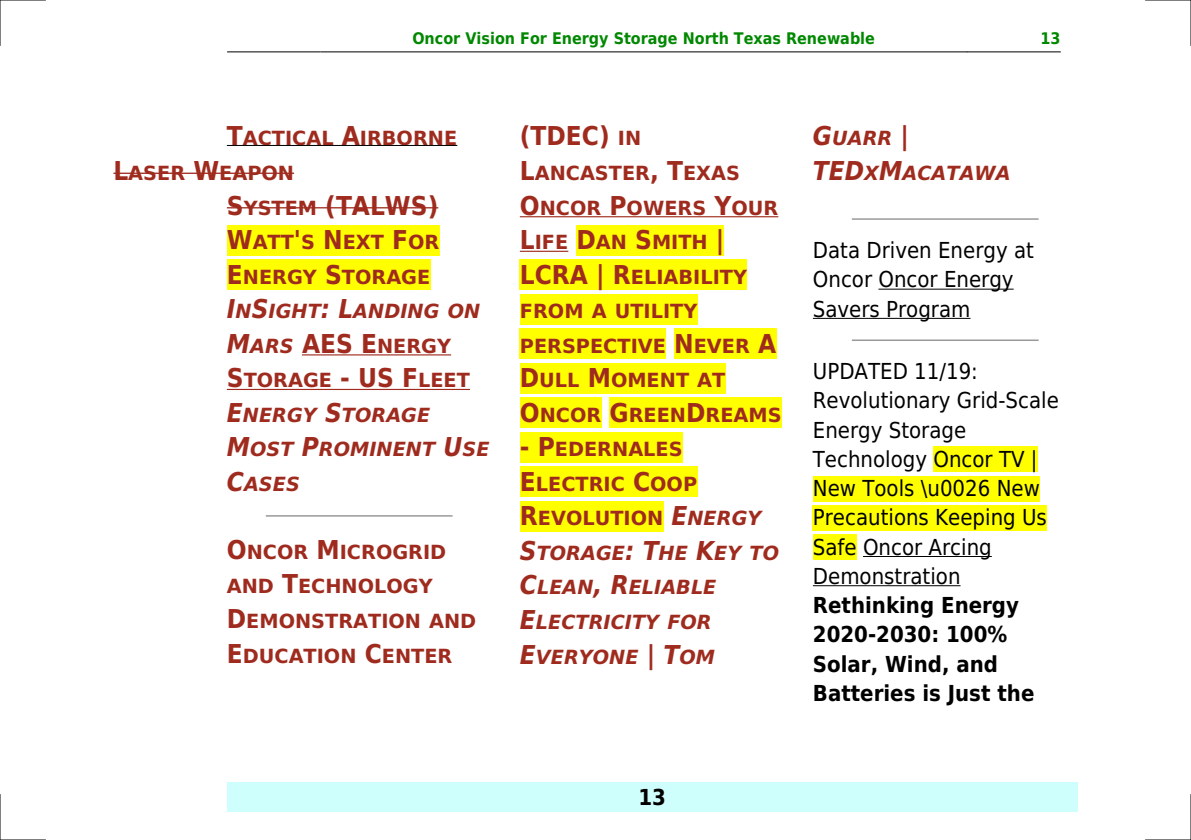
<style>
.page{position:relative;width:1191px;height:840px;background:#fff}
.page>*{position:absolute;margin:0;border:0;box-sizing:border-box;transform-origin:0 0}
.t1{font:700 26px "DejaVu Sans Condensed";color:#9f2b1e}
.t2{font:22px/29.2px "DejaVu Sans Condensed";color:#000}
.t3{font:700 22px/29.2px "DejaVu Sans Condensed";color:#000}
.t4{font:italic 700 19.6px/34.6px "DejaVu Sans Condensed";color:#9f2b1e;scale:1.1 1}
.t5{font:700 19.6px/34.6px "DejaVu Sans Condensed";color:#9f2b1e;scale:1.1 1}
.t6{font:700 16px "DejaVu Sans Condensed";color:#080}
.s1{font-size:26px}
.s2{font-size:19.6px}
.s3{font-style:normal;font-size:26px}
.s4{font-style:normal}
</style>
<div class="page">
<hr style="left:227px;top:51px;width:93px;height:1px;background:#000">
<hr style="left:321px;top:51px;width:645px;height:1px;background:#000">
<hr style="left:967px;top:51px;width:93px;height:1px;background:#000">
<div style="left:227px;top:782px;width:850px;height:29px;background:#cffffc"></div>
<hr style="left:227px;top:145px;width:230px;height:1px;background:#000">
<hr style="left:113px;top:172px;width:181px;height:2px;background:#9f2b1e">
<hr style="left:227px;top:207px;width:211px;height:1px;background:#9f2b1e">
<div style="left:227px;top:225px;width:212px;height:30px;background:#ff0"></div>
<div style="left:227px;top:259px;width:203px;height:30px;background:#ff0"></div>
<hr style="left:302px;top:354px;width:149px;height:1px;background:#9f2b1e">
<hr style="left:227px;top:388px;width:243px;height:2px;background:#9f2b1e">
<hr style="left:266px;top:515px;width:186px;height:1px;background:#999">
<hr style="left:520px;top:216px;width:258px;height:1px;background:#9f2b1e">
<hr style="left:520px;top:250px;width:48px;height:2px;background:#9f2b1e">
<div style="left:576px;top:225px;width:148px;height:30px;background:#ff0"></div>
<div style="left:520px;top:259px;width:227px;height:30px;background:#ff0"></div>
<div style="left:520px;top:294px;width:177px;height:30px;background:#ff0"></div>
<div style="left:520px;top:328px;width:146px;height:30px;background:#ff0"></div>
<div style="left:674px;top:328px;width:102px;height:30px;background:#ff0"></div>
<div style="left:520px;top:363px;width:205px;height:30px;background:#ff0"></div>
<div style="left:520px;top:397px;width:81px;height:30px;background:#ff0"></div>
<div style="left:609px;top:397px;width:172px;height:30px;background:#ff0"></div>
<div style="left:520px;top:432px;width:162px;height:30px;background:#ff0"></div>
<div style="left:520px;top:466px;width:177px;height:30px;background:#ff0"></div>
<div style="left:520px;top:501px;width:143px;height:30px;background:#ff0"></div>
<hr style="left:852px;top:218px;width:185px;height:2px;background:#999">
<hr style="left:878px;top:288px;width:135px;height:1px;background:#000">
<hr style="left:813px;top:318px;width:157px;height:1px;background:#000">
<hr style="left:852px;top:339px;width:185px;height:2px;background:#999">
<div style="left:933px;top:446px;width:104px;height:26px;background:#ff0"></div>
<div style="left:813px;top:475px;width:226px;height:26px;background:#ff0"></div>
<div style="left:813px;top:504px;width:234px;height:26px;background:#ff0"></div>
<div style="left:813px;top:534px;width:43px;height:25px;background:#ff0"></div>
<hr style="left:863px;top:555px;width:128px;height:1px;background:#000">
<hr style="left:813px;top:585px;width:147px;height:1px;background:#000">
<hr style="left:0;top:0;width:45px;height:1px;background:#000">
<hr style="left:1145px;top:0;width:46px;height:1px;background:#000">
<hr style="left:0;top:839px;width:45px;height:1px;background:#000">
<hr style="left:1145px;top:839px;width:46px;height:1px;background:#000">
<hr style="left:0;top:0;width:1px;height:45px;background:#000">
<hr style="left:0;top:794px;width:1px;height:45px;background:#000">
<hr style="left:1190px;top:0;width:1px;height:45px;background:#000">
<hr style="left:1190px;top:794px;width:1px;height:45px;background:#000">
<p class="t6" style="left:412px;top:29px;width:464px">Oncor Vision For Energy Storage North Texas Renewable</p>
<p class="t6" style="left:1040px;top:29px;width:22px">13</p>
<p class="t5" style="left:113px;top:121px;width:314px;text-indent:113px"><span class="s1">T</span>ACTICAL <span class="s1">A</span>IRBORNE<br><span class="s1">L</span>ASER <span class="s1">W</span>EAPON</p>
<h1 class="t1" style="left:227px;top:190px;width:213px">S<span class="s2">YSTEM</span> (TALWS)</h1>
<p class="t4" style="left:227px;top:225px;width:240px"><span class="s3">W</span><span class="s4">ATT</span><span class="s3">'</span><span class="s4">S</span> <span class="s3">N</span><span class="s4">EXT</span> <span class="s3">F</span><span class="s4">OR<br></span><span class="s3">E</span><span class="s4">NERGY</span> <span class="s3">S</span><span class="s4">TORAGE<br></span><span class="s1">I</span>N<span class="s1">S</span>IGHT<span class="s1">: L</span>ANDING ON<br><span class="s1">M</span>ARS <span class="s3">AES E</span><span class="s4">NERGY<br></span><span class="s3">S</span><span class="s4">TORAGE</span> <span class="s3">- US F</span><span class="s4">LEET<br></span><span class="s1">E</span>NERGY <span class="s1">S</span>TORAGE<br><span class="s1">M</span>OST <span class="s1">P</span>ROMINENT <span class="s1">U</span>SE<br><span class="s1">C</span>ASES</p>
<p class="t5" style="left:227px;top:534px;width:228px"><span class="s1">O</span>NCOR <span class="s1">M</span>ICROGRID<br>AND <span class="s1">T</span>ECHNOLOGY<br><span class="s1">D</span>EMONSTRATION AND<br><span class="s1">E</span>DUCATION <span class="s1">C</span>ENTER</p>
<h1 class="t1" style="left:520px;top:121px;width:123px">(TDEC) <span class="s2">IN</span></h1>
<p class="t5" style="left:520px;top:156px;width:239px"><span class="s1">L</span>ANCASTER<span class="s1">, T</span>EXAS<br><span class="s1">O</span>NCOR <span class="s1">P</span>OWERS <span class="s1">Y</span>OUR<br><span class="s1">L</span>IFE <span class="s1">D</span>AN <span class="s1">S</span>MITH <span class="s1">|<br>LCRA | R</span>ELIABILITY<br>FROM A UTILITY<br>PERSPECTIVE <span class="s1">N</span>EVER <span class="s1">A<br>D</span>ULL <span class="s1">M</span>OMENT AT<br><span class="s1">O</span>NCOR <span class="s1">G</span>REEN<span class="s1">D</span>REAMS</p>
<p class="t4" style="left:520px;top:432px;width:237px"><span class="s3">- P</span><span class="s4">EDERNALES<br></span><span class="s3">E</span><span class="s4">LECTRIC</span> <span class="s3">C</span><span class="s4">OOP<br></span><span class="s3">R</span><span class="s4">EVOLUTION</span> <span class="s1">E</span>NERGY<br><span class="s1">S</span>TORAGE<span class="s1">: T</span>HE <span class="s1">K</span>EY TO<br><span class="s1">C</span>LEAN<span class="s1">, R</span>ELIABLE<br><span class="s1">E</span>LECTRICITY FOR<br><span class="s1">E</span>VERYONE <span class="s1">| T</span>OM</p>
<p class="t4" style="left:813px;top:121px;width:181px"><span class="s1">G</span>UARR <span class="s1">|<br>TED</span>X<span class="s1">M</span>ACATAWA</p>
<p class="t2" style="left:813px;top:236px;width:222px">Data Driven Energy at<br>Oncor Oncor Energy<br>Savers Program</p>
<p class="t2" style="left:813px;top:357px;width:247px">UPDATED 11/19:<br>Revolutionary Grid-Scale<br>Energy Storage<br>Technology Oncor TV |<br>New Tools \u0026 New<br>Precautions Keeping Us<br>Safe Oncor Arcing<br>Demonstration</p>
<p class="t3" style="left:813px;top:590px;width:223px">Rethinking Energy<br>2020-2030: 100%<br>Solar, Wind, and<br>Batteries is Just the</p>
<p class="t3" style="left:638px;top:782px;width:29px">13</p>
</div>
